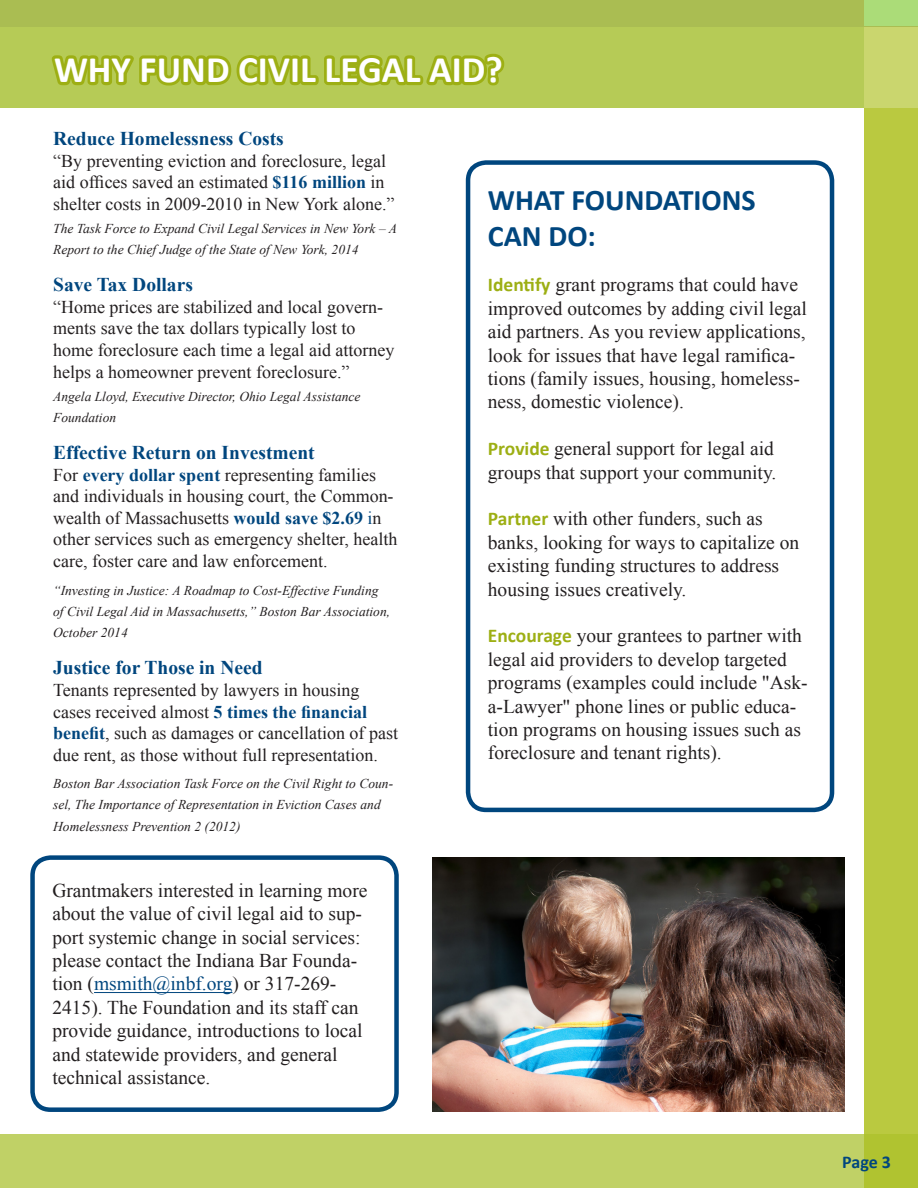
<style>
.page{position:relative;width:918px;height:1188px;background:#fff}
.page>*{position:absolute;margin:0;border:0;box-sizing:border-box;transform-origin:0 0}
.t1{font:700 37.5px "Calibri";color:#fff}
.t2{font:700 36px "Calibri";color:#fff}
.t3{font:700 30px/36px "Calibri";color:#00467e}
.t4{font:19.5px/23.4px "Times New Roman";color:#231f20}
.t5{font:700 19.5px "Times New Roman";color:#00467e}
.t6{font:18px/21.6px "Times New Roman";color:#231f20}
.t7{font:700 18px "Calibri";color:#00467e}
.t8{font:italic 13.5px/21.3px "Times New Roman";color:#231f20}
.s1{font-weight:700;color:#00467e}
.s2{color:#00467e}
.s3{font-family:"Calibri";font-weight:700;color:#9daf14}
</style>
<div class="page">
<div style="left:864px;top:0;width:54px;height:1188px;background:#cad66e"></div>
<div style="left:466px;top:160px;width:368px;height:652px;border:4px solid #00467e;border-radius:18px"></div>
<div style="left:0;top:0;width:918px;height:27px;background:#aabd52"></div>
<div style="left:0;top:27px;width:864px;height:81px;background:#b6cb56"></div>
<div style="left:0;top:1134px;width:918px;height:54px;background:#c0d166"></div>
<svg style="left:51px;top:53px;width:649px;height:336px"></svg>
<img style="left:432px;top:858px;width:413px;height:254px">
<div style="left:864px;top:108px;width:54px;height:1080px;background:#bac940"></div>
<div style="left:864px;top:1px;width:54px;height:25px;background:#abdc78"></div>
<hr style="left:94px;top:992px;width:138px;height:1px;background:#00467e">
<div style="left:30px;top:855px;width:369px;height:257px;border:4px solid #00467e;border-radius:18px"></div>
<p class="t1" style="left:54px;top:46px;width:450px">WHY FUND CIVIL LEGAL AID?</p>
<p class="t2" style="left:27px;top:46px;width:669px">HOW CIVIL LEGAL AID HELPS WITH HOUSING</p>
<p class="t5" style="left:53px;top:125px;width:232px">Reduce Homelessness Costs</p>
<p class="t6" style="left:53px;top:149px;width:343px">“By preventing eviction and foreclosure, legal aid offices saved an estimated <span class="s1">$116 million</span> in shelter costs in 2009-2010 in New York alone.”</p>
<p class="t8" style="left:53px;top:217px;width:345px">The Task Force to Expand Civil Legal Services in New York – A<br>Report to the Chief Judge of the State of New York, 2014</p>
<p class="t5" style="left:53px;top:271px;width:141px">Save Tax Dollars</p>
<p class="t6" style="left:53px;top:296px;width:343px">“Home prices are stabilized and local govern&shy;ments save the tax dollars typically lost to home foreclosure each time a legal aid attorney helps a homeowner prevent foreclosure.”</p>
<p class="t8" style="left:53px;top:385px;width:309px">Angela Lloyd, Executive Director, Ohio Legal Assistance<br>Foundation</p>
<p class="t5" style="left:53px;top:439px;width:263px">Effective Return on Investment</p>
<p class="t6" style="left:53px;top:464px;width:346px">For <span class="s1">every dollar spent</span> representing families and individuals in housing court, the Common&shy;wealth of Massachusetts <span class="s1">would save $2.69</span> <span class="s2">i</span>n other services such as emergency shelter, health care, foster care and law enforcement.</p>
<p class="t8" style="left:53px;top:579px;width:339px">“Investing in Justice: A Roadmap to Cost-Effective Funding of Civil Legal Aid in Massachusetts,” Boston Bar Association,<br>October 2014</p>
<p class="t5" style="left:53px;top:654px;width:211px">Justice for Those in Need</p>
<p class="t6" style="left:53px;top:679px;width:346px">Tenants represented by lawyers in housing cases received almost <span class="s1">5 times the financial benefit</span>, such as damages or cancellation of past due rent, as those without full representation.</p>
<p class="t8" style="left:53px;top:773px;width:341px">Boston Bar Association Task Force on the Civil Right to Coun&shy;sel, The Importance of Representation in Eviction Cases and<br>Homelessness Prevention 2 (2012)</p>
<p class="t4" style="left:52px;top:878px;width:317px">Grantmakers interested in learning more about the value of civil legal aid to sup&shy;port systemic change in social services: please contact the Indiana Bar Founda&shy;tion (<span class="s2">msmith@inbf.org</span>) or 317-269- 2415). The Foundation and its staff can provide guidance, introductions to local and statewide providers, and general technical assistance.</p>
<p class="t3" style="left:488px;top:182px;width:269px">WHAT FOUNDATIONS<br>CAN DO:</p>
<p class="t4" style="left:488px;top:273px;width:321px"><span class="s3">Identify</span> grant programs that could have improved outcomes by adding civil legal aid partners. As you review applications, look for issues that have legal ramifica&shy;tions (family issues, housing, homeless&shy;ness, domestic violence).</p>
<p class="t4" style="left:488px;top:437px;width:290px"><span class="s3">Provide</span> general support for legal aid groups that support your community.</p>
<p class="t4" style="left:488px;top:507px;width:313px"><span class="s3">Partner</span> with other funders, such as banks, looking for ways to capitalize on existing funding structures to address housing issues creatively.</p>
<p class="t4" style="left:488px;top:624px;width:321px"><span class="s3">Encourage</span> your grantees to partner with legal aid providers to develop targeted programs (examples could include "Ask&shy;a-Lawyer" phone lines or public educa&shy;tion programs on housing issues such as foreclosure and tenant rights).</p>
<p class="t7" style="left:842px;top:1150px;width:50px">Page 3</p>
</div>
